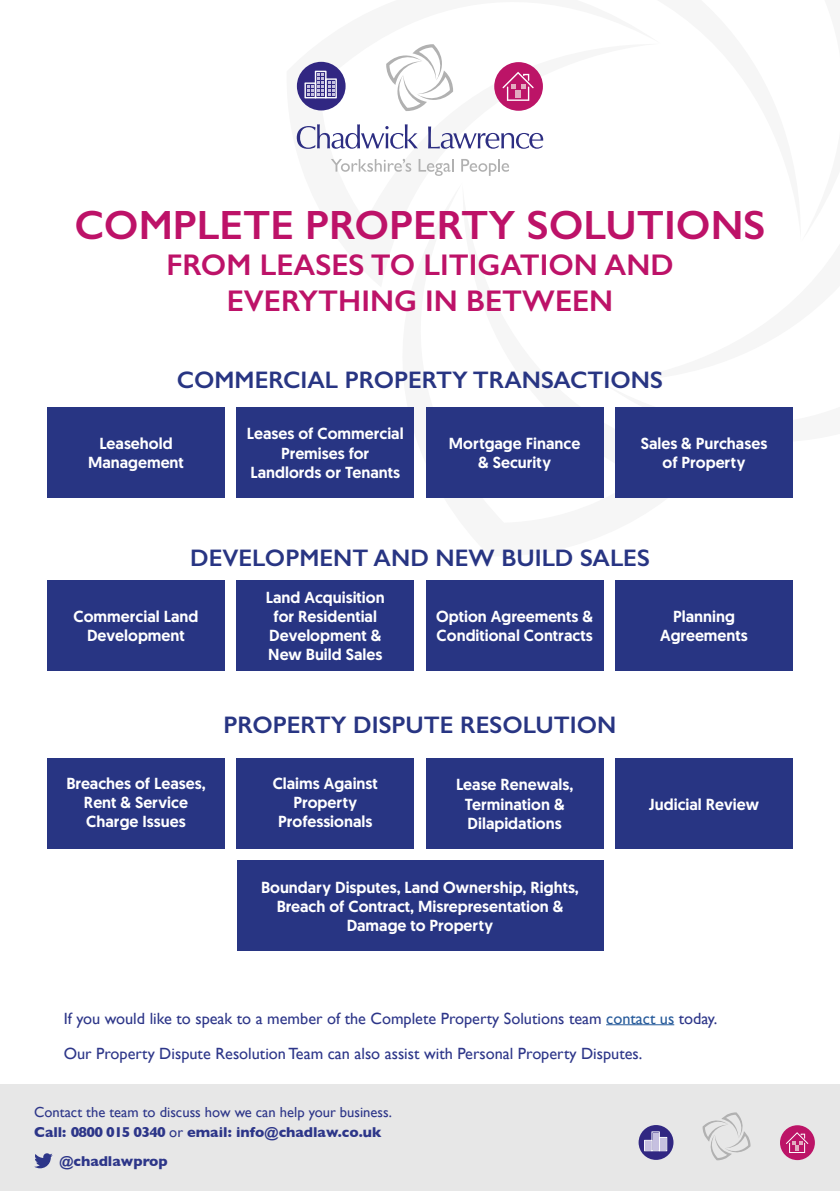
<style>
.page{position:relative;width:840px;height:1191px;background:#fff}
.page>*{position:absolute;margin:0;border:0;box-sizing:border-box;transform-origin:0 0}
.t1{font:600 41px "Gill Sans";color:#bd1268}
.t2{font:600 30px/36px "Gill Sans";color:#bd1268;text-align:center}
.t3{font:600 24px "Gill Sans";color:#283583}
.t4{font:16.2px/35.2px "Gill Sans";color:#2d3689}
.t5{font:500 16px/19.2px "Geomanist";color:#fff;text-align:center}
.t6{font:14.6px/20.2px "Gill Sans";color:#2d3689}
.t7{font:700 14.6px "Gill Sans";color:#2d3689}
.s1{color:#275b9b}
.s2{font-weight:700}
</style>
<div class="page">
<div style="left:0;top:1085px;width:839px;height:106px;background:#e7e7e7"></div>
<hr style="left:606px;top:1024px;width:68px;height:1px;background:#275b9b">
<svg style="left:296px;top:124px;width:121px;height:25px"></svg>
<svg style="left:428px;top:126px;width:115px;height:23px"></svg>
<svg style="left:331px;top:159px;width:80px;height:13px"></svg>
<svg style="left:418px;top:159px;width:35px;height:17px"></svg>
<svg style="left:461px;top:159px;width:48px;height:17px"></svg>
<svg style="left:386px;top:44px;width:67px;height:67px"></svg>
<div style="left:494px;top:62px;width:48px;height:49px;background:#bc1467;border-radius:50%"></div>
<svg style="left:502px;top:72px;width:31px;height:29px"></svg>
<div style="left:515px;top:90px;width:5px;height:8px;background:#e2acc0"></div>
<div style="left:297px;top:62px;width:48px;height:48px;background:#312782;border-radius:50%"></div>
<svg style="left:304px;top:71px;width:32px;height:27px"></svg>
<svg style="left:702px;top:1112px;width:48px;height:48px"></svg>
<div style="left:779px;top:1125px;width:35px;height:35px;background:#bc1467;border-radius:50%"></div>
<svg style="left:786px;top:1132px;width:21px;height:21px"></svg>
<svg style="left:638px;top:1125px;width:35px;height:34px"></svg>
<svg style="left:643px;top:1131px;width:24px;height:20px"></svg>
<svg style="left:34px;top:1153px;width:19px;height:15px"></svg>
<div style="left:615px;top:407px;width:177px;height:91px;background:#283583"></div>
<div style="left:425px;top:407px;width:178px;height:91px;background:#283583"></div>
<div style="left:47px;top:407px;width:177px;height:91px;background:#283583"></div>
<div style="left:236px;top:407px;width:178px;height:91px;background:#283583"></div>
<div style="left:47px;top:580px;width:177px;height:91px;background:#283583"></div>
<div style="left:425px;top:580px;width:178px;height:91px;background:#283583"></div>
<div style="left:615px;top:580px;width:177px;height:91px;background:#283583"></div>
<div style="left:236px;top:580px;width:178px;height:91px;background:#283583"></div>
<div style="left:47px;top:758px;width:177px;height:91px;background:#283583"></div>
<div style="left:425px;top:758px;width:178px;height:91px;background:#283583"></div>
<div style="left:615px;top:758px;width:177px;height:91px;background:#283583"></div>
<div style="left:236px;top:860px;width:367px;height:91px;background:#283583"></div>
<div style="left:236px;top:758px;width:178px;height:91px;background:#283583"></div>
<h1 class="t1" style="left:74px;top:200px;width:692px">COMPLETE PROPERTY SOLUTIONS</h1>
<h2 class="t2" style="left:166px;top:247px;width:508px">FROM LEASES TO LITIGATION AND<br>EVERYTHING IN BETWEEN</h2>
<h3 class="t3" style="left:177px;top:366px;width:487px">COMMERCIAL PROPERTY TRANSACTIONS</h3>
<p class="t5" style="left:88px;top:433px;width:97px">Leasehold<br>Management</p>
<p class="t5" style="left:247px;top:424px;width:158px">Leases of Commercial<br>Premises for<br>Landlords or Tenants</p>
<p class="t5" style="left:448px;top:433px;width:133px">Mortgage Finance &amp; Security</p>
<p class="t5" style="left:640px;top:433px;width:128px">Sales &amp; Purchases of Property</p>
<h3 class="t3" style="left:190px;top:543px;width:461px">DEVELOPMENT AND NEW BUILD SALES</h3>
<p class="t5" style="left:266px;top:587px;width:120px">Land Acquisition for Residential<br>Development &amp;<br>New Build Sales</p>
<p class="t5" style="left:74px;top:606px;width:126px">Commercial Land<br>Development</p>
<p class="t5" style="left:436px;top:606px;width:158px;text-align:left">Option Agreements &amp;<br>Conditional Contracts</p>
<p class="t5" style="left:659px;top:606px;width:89px">Planning<br>Agreements</p>
<h3 class="t3" style="left:223px;top:710px;width:394px">PROPERTY DISPUTE RESOLUTION</h3>
<p class="t5" style="left:66px;top:773px;width:141px">Breaches of Leases,<br>Rent &amp; Service<br>Charge Issues</p>
<p class="t5" style="left:455px;top:775px;width:119px">Lease Renewals,<br>Termination &amp;<br>Dilapidations</p>
<p class="t5" style="left:272px;top:773px;width:107px">Claims Against<br>Property<br>Professionals</p>
<p class="t5" style="left:261px;top:877px;width:319px">Boundary Disputes, Land Ownership, Rights,<br>Breach of Contract, Misrepresentation &amp;<br>Damage to Property</p>
<p class="t5" style="left:648px;top:794px;width:111px">Judicial Review</p>
<p class="t4" style="left:64px;top:1000px;width:654px">If you would like to speak to a member of the Complete Property Solutions team <span class="s1">contact us</span> today.<br>Our Property Dispute Resolution Team can also assist with Personal Property Disputes.</p>
<p class="t6" style="left:34px;top:1102px;width:359px">Contact the team to discuss how we can help your business.<br><span class="s2">Call: 0800 015 0340</span> or <span class="s2">email: info@chadlaw.co.uk</span></p>
<p class="t7" style="left:60px;top:1149px;width:110px">@chadlawprop</p>
</div>
